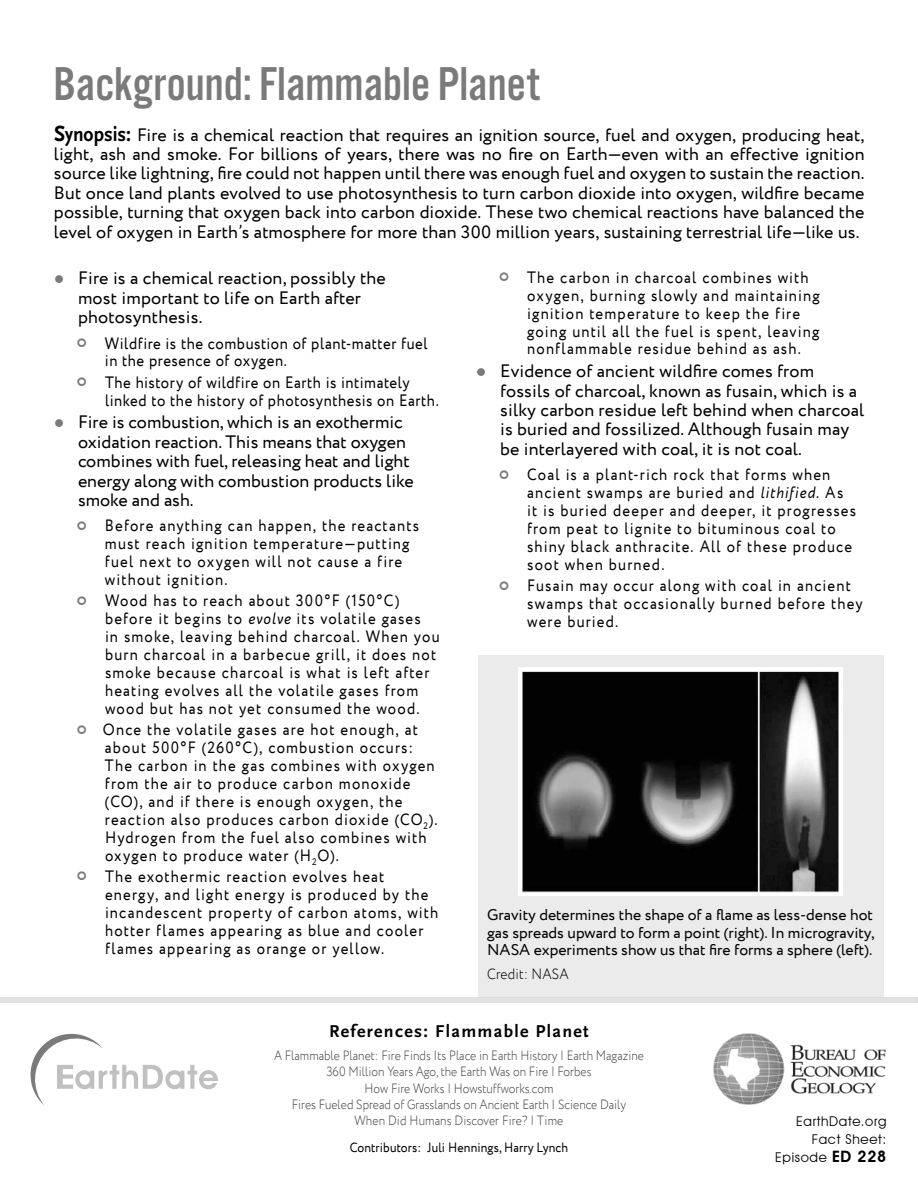
<style>
.page{position:relative;width:918px;height:1188px;background:#fff}
.page>*{position:absolute;margin:0;border:0;box-sizing:border-box;transform-origin:0 0}
.t1{font:49.35px "Alternate Got No 3 D";color:#7a7a7a}
.t2{font:18px/19.4px "Circe";letter-spacing:.01em;color:#000}
.t3{font:700 18px "Scala Sans Pro";letter-spacing:.075em;color:#000}
.t4{font:16.5px/18px "Circe";letter-spacing:.075em;color:#000;scale:.9 1}
.t5{font:16.5px/18px "Circe";letter-spacing:.035em;color:#000;scale:.9 1}
.t6{font:15.75px/18px "Circe";color:#000;text-align:justify}
.t7{font:300 15px "Circe";letter-spacing:.01em;color:#000;scale:.9 1}
.t8{font:300 13.5px/16.2px "Circe";color:#474747;text-align:center;scale:.87 1}
.t9{font:13.5px "Circe";letter-spacing:.01em;color:#000;scale:.9 1}
.t10{font:13.5px/18px "Avant Garde IT Cby BT";letter-spacing:.05em;color:#000;text-align:right}
.s1{font-family:"Scala Sans Pro";font-weight:700;font-size:22.95px}
.s2{font-family:"Scala Sans Pro";font-weight:700;font-size:21.3px}
.s3{color:#7a7a7a}
.s4{font-style:italic}
.s5{font-weight:600;font-size:15.75px}
</style>
<div class="page">
<div style="left:478px;top:655px;width:406px;height:343px;background:#ebebeb"></div>
<img style="left:519px;top:668px;width:324px;height:227px">
<img style="left:713px;top:1034px;width:173px;height:71px">
<svg style="left:30px;top:1033px;width:188px;height:72px"></svg>
<div style="left:0;top:998px;width:918px;height:5px;background:#e2e2e2"></div>
<h1 class="t1" style="left:53px;top:58px;width:488px">Background: Flammable Planet</h1>
<p class="t2" style="left:54px;top:125px;width:812px;text-align:justify"><span class="s1">S</span><span class="s2">ynopsis:</span> Fire is a chemical reaction that requires an ignition source, fuel and oxygen, producing heat, light, ash and smoke. For billions of years, there was no fire on Earth—even with an effective ignition source like lightning, fire could not happen until there was enough fuel and oxygen to sustain the reaction.<br>But once land plants evolved to use photosynthesis to turn carbon dioxide into oxygen, wildfire became possible, turning that oxygen back into carbon dioxide. These two chemical reactions have balanced the level of oxygen in Earth’s atmosphere for more than 300 million years, sustaining terrestrial life—like us.</p>
<p class="t2" style="left:78px;top:269px;width:309px;text-indent:-24px"><span class="s3">●</span> Fire is a chemical reaction, possibly the most important to life on Earth after photosynthesis.</p>
<p class="t5" style="left:105px;top:334px;width:360px">Wildfire is the combustion of plant-matter fuel in the presence of oxygen.</p>
<p class="t5" style="left:105px;top:374px;width:372px">The history of wildfire on Earth is intimately linked to the history of photosynthesis on Earth.</p>
<p class="t2" style="left:78px;top:413px;width:337px;text-indent:-24px"><span class="s3">●</span> Fire is combustion, which is an exothermic oxidation reaction. This means that oxygen combines with fuel, releasing heat and light energy along with combustion products like smoke and ash.</p>
<p class="t4" style="left:105px;top:517px;width:351px">Before anything can happen, the reactants must reach ignition temperature—putting fuel next to oxygen will not cause a fire without ignition.</p>
<p class="t4" style="left:105px;top:592px;width:373px">Wood has to reach about 300°F (150°C) before it begins to <span class="s4">evolve</span> its volatile gases<br>in smoke, leaving behind charcoal. When you burn charcoal in a barbecue grill, it does not smoke because charcoal is what is left after heating evolves all the volatile gases from wood but has not yet consumed the wood.</p>
<p class="t4" style="left:103px;top:721px;width:374px">Once the volatile gases are hot enough, at about 500°F (260°C), combustion occurs:<br>The carbon in the gas combines with oxygen from the air to produce carbon monoxide (CO), and if there is enough oxygen, the reaction also produces carbon dioxide (CO<sub>2</sub>).<br>Hydrogen from the fuel also combines with oxygen to produce water (H<sub>2</sub>O).</p>
<p class="t4" style="left:105px;top:868px;width:372px">The exothermic reaction evolves heat energy, and light energy is produced by the incandescent property of carbon atoms, with hotter flames appearing as blue and cooler flames appearing as orange or yellow.</p>
<p class="t4" style="left:527px;top:269px;width:327px">The carbon in charcoal combines with oxygen, burning slowly and maintaining ignition temperature to keep the fire going until all the fuel is spent, leaving nonflammable residue behind as ash.</p>
<p class="t2" style="left:500px;top:362px;width:366px;text-indent:-24px"><span class="s3">●</span> Evidence of ancient wildfire comes from fossils of charcoal, known as fusain, which is a silky carbon residue left behind when charcoal is buried and fossilized. Although fusain may be interlayered with coal, it is not coal.</p>
<p class="t4" style="left:527px;top:466px;width:367px">Coal is a plant-rich rock that forms when ancient swamps are buried and <span class="s4">lithified</span>. As it is buried deeper and deeper, it progresses from peat to lignite to bituminous coal to shiny black anthracite. All of these produce soot when burned.</p>
<p class="t4" style="left:527px;top:577px;width:374px">Fusain may occur along with coal in ancient swamps that occasionally burned before they were buried.</p>
<p class="t6" style="left:487px;top:906px;width:389px">Gravity determines the shape of a flame as less-dense hot gas spreads upward to form a point (right). In microgravity, NASA experiments show us that fire forms a sphere (left).</p>
<p class="t7" style="left:487px;top:964px;width:92px">Credit: NASA</p>
<p class="t3" style="left:329px;top:1021px;width:261px">References: Flammable Planet</p>
<p class="t8" style="left:274px;top:1048px;width:427px">A Flammable Planet: Fire Finds Its Place in Earth History | Earth Magazine 360 Million Years Ago, the Earth Was on Fire | Forbes<br>How Fire Works | Howstuffworks.com<br>Fires Fueled Spread of Grasslands on Ancient Earth | Science Daily<br>When Did Humans Discover Fire? | Time</p>
<p class="t9" style="left:350px;top:1139px;width:244px">Contributors: Juli Hennings, Harry Lynch</p>
<p class="t10" style="left:775px;top:1113px;width:113px">EarthDate.org<br>Fact Sheet:<br>Episode <span class="s5">ED 228</span></p>
</div>
